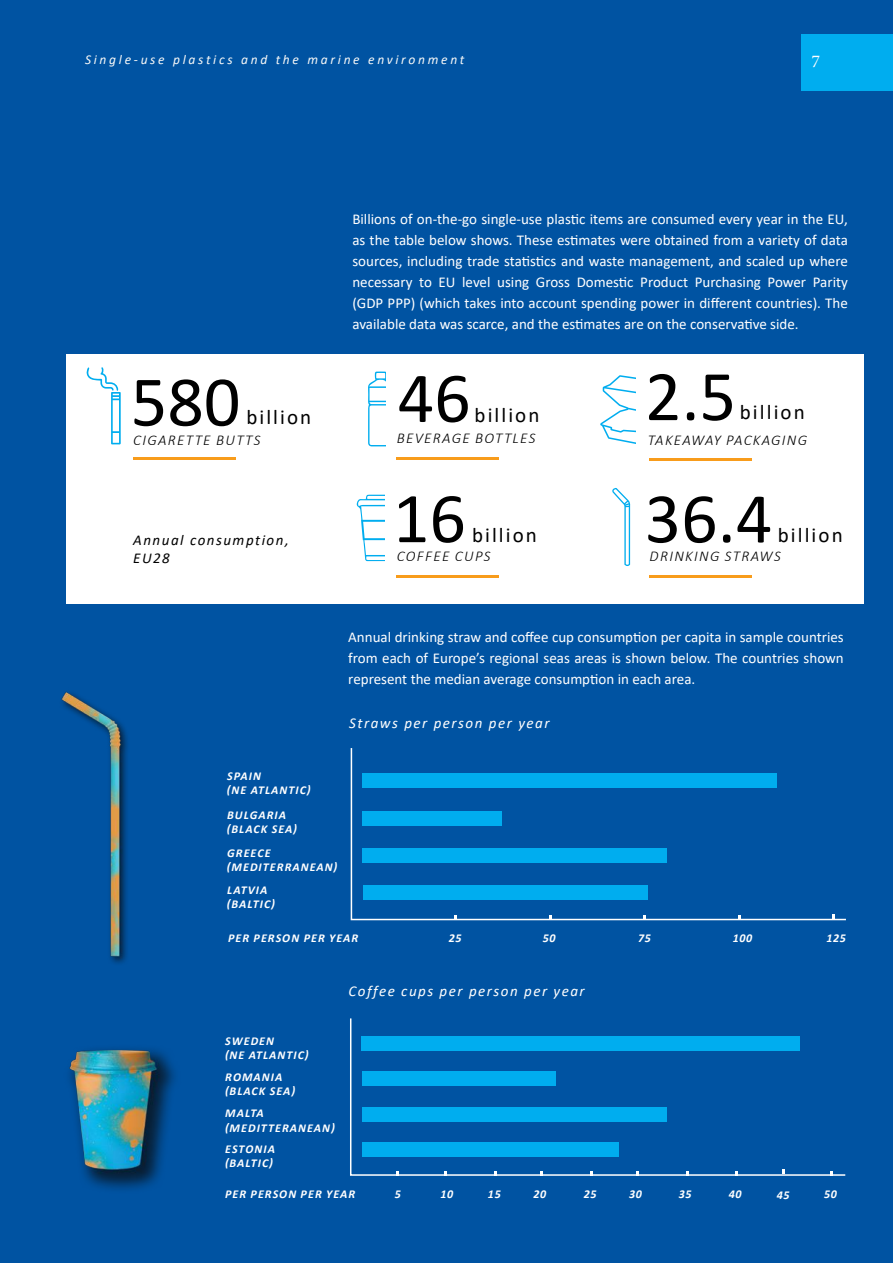
<style>
.page{position:relative;width:893px;height:1263px;background:#0053a2}
.page>*{position:absolute;margin:0;border:0;box-sizing:border-box;transform-origin:0 0}
.t1{font:72px "Calibri";color:#000}
.t2{font:21px "Calibri";letter-spacing:.1em;color:#000}
.t3{font:18px "Minion Pro";color:#fff}
.t4{font:15px/21px "Calibri";color:#fff;text-align:justify}
.t5{font:italic 300 15px "Calibri";letter-spacing:.09em;color:#000}
.t6{font:italic 15px "Calibri";letter-spacing:.1em;color:#fff}
.t7{font:italic 15px/18px "Calibri";letter-spacing:.1em;color:#000}
.t8{font:italic 13.5px "Calibri";letter-spacing:.2em;color:#f7f8f8}
.t9{font:italic 700 12px/14.4px "Calibri";letter-spacing:.09em;color:#fff}
</style>
<div class="page">
<div style="left:801px;top:34px;width:92px;height:56px;background:#00adef"></div>
<div style="left:66px;top:354px;width:797px;height:250px;background:#fff"></div>
<hr style="left:397px;top:457px;width:102px;height:3px;background:#f89c1b">
<hr style="left:649px;top:458px;width:103px;height:3px;background:#f89c1b">
<hr style="left:397px;top:575px;width:102px;height:3px;background:#f89c1b">
<hr style="left:649px;top:575px;width:103px;height:3px;background:#f89c1b">
<svg style="left:368px;top:372px;width:17px;height:74px"></svg>
<svg style="left:86px;top:367px;width:35px;height:77px"></svg>
<svg style="left:612px;top:488px;width:18px;height:78px"></svg>
<svg style="left:600px;top:375px;width:35px;height:69px"></svg>
<svg style="left:356px;top:495px;width:28px;height:66px"></svg>
<svg style="left:350px;top:1018px;width:496px;height:158px"></svg>
<svg style="left:540px;top:1171px;width:3px;height:4px"></svg>
<div style="left:362px;top:1036px;width:438px;height:15px;background:#00adef"></div>
<div style="left:362px;top:1071px;width:193px;height:15px;background:#00adef"></div>
<div style="left:362px;top:1107px;width:305px;height:15px;background:#00adef"></div>
<div style="left:362px;top:1142px;width:257px;height:15px;background:#00adef"></div>
<svg style="left:350px;top:748px;width:496px;height:173px"></svg>
<svg style="left:454px;top:915px;width:3px;height:5px"></svg>
<svg style="left:643px;top:915px;width:3px;height:4px"></svg>
<svg style="left:738px;top:915px;width:3px;height:4px"></svg>
<div style="left:362px;top:773px;width:414px;height:14px;background:#00adef"></div>
<div style="left:362px;top:811px;width:140px;height:15px;background:#00adef"></div>
<div style="left:363px;top:848px;width:304px;height:15px;background:#00adef"></div>
<div style="left:363px;top:885px;width:284px;height:15px;background:#00adef"></div>
<svg style="left:590px;top:1171px;width:3px;height:4px"></svg>
<svg style="left:494px;top:1171px;width:3px;height:4px"></svg>
<svg style="left:686px;top:1171px;width:3px;height:4px"></svg>
<svg style="left:782px;top:1169px;width:3px;height:5px"></svg>
<img style="left:61px;top:691px;width:67px;height:273px">
<img style="left:69px;top:1048px;width:106px;height:142px">
<hr style="left:133px;top:457px;width:103px;height:2px;background:#f89c1b">
<p class="t8" style="left:85px;top:50px;width:381px">Single-use plastics and the marine environment</p>
<p class="t3" style="left:811px;top:49px;width:10px">7</p>
<h1 class="t1" style="left:131px;top:352px;width:111px">580</h1>
<h2 class="t2" style="left:246px;top:403px;width:66px">billion</h2>
<p class="t5" style="left:133px;top:431px;width:129px">CIGARETTE BUTTS</p>
<p class="t7" style="left:133px;top:531px;width:157px">Annual consumption,<br>EU28</p>
<p class="t4" style="left:352px;top:208px;width:497px">Billions of on-the-go single-use plastic items are consumed every year in the EU, as the table below shows. These estimates were obtained from a variety of data sources, including trade statistics and waste management, and scaled up where necessary to EU level using Gross Domestic Product Purchasing Power Parity (GDP PPP) (which takes into account spending power in different countries). The available data was scarce, and the estimates are on the conservative side.</p>
<h1 class="t1" style="left:645px;top:346px;width:93px">2.5</h1>
<h1 class="t1" style="left:398px;top:348px;width:75px">46</h1>
<h2 class="t2" style="left:740px;top:397px;width:66px">billion</h2>
<h2 class="t2" style="left:474px;top:400px;width:66px">billion</h2>
<p class="t5" style="left:397px;top:429px;width:140px">BEVERAGE BOTTLES</p>
<p class="t5" style="left:648px;top:431px;width:161px">TAKEAWAY PACKAGING</p>
<h1 class="t1" style="left:393px;top:468px;width:75px">16</h1>
<h1 class="t1" style="left:645px;top:468px;width:129px">36.4</h1>
<h2 class="t2" style="left:472px;top:520px;width:66px">billion</h2>
<h2 class="t2" style="left:778px;top:520px;width:66px">billion</h2>
<p class="t5" style="left:397px;top:547px;width:95px">COFFEE CUPS</p>
<p class="t5" style="left:650px;top:547px;width:133px">DRINKING STRAWS</p>
<p class="t4" style="left:348px;top:626px;width:497px">Annual drinking straw and coffee cup consumption per capita in sample countries from each of Europe’s regional seas areas is shown below. The countries shown represent the median average consumption in each area.</p>
<p class="t6" style="left:349px;top:712px;width:202px">Straws per person per year</p>
<p class="t9" style="left:227px;top:768px;width:85px">SPAIN<br>(NE ATLANTIC)</p>
<p class="t9" style="left:227px;top:807px;width:72px">BULGARIA (BLACK SEA)</p>
<p class="t9" style="left:227px;top:845px;width:112px">GREECE (MEDITERRANEAN)</p>
<p class="t9" style="left:227px;top:882px;width:49px">LATVIA (BALTIC)</p>
<p class="t9" style="left:228px;top:931px;width:132px">PER PERSON PER YEAR</p>
<p class="t9" style="left:449px;top:931px;width:14px">25</p>
<p class="t9" style="left:543px;top:930px;width:14px">50</p>
<p class="t9" style="left:638px;top:931px;width:14px">75</p>
<p class="t9" style="left:733px;top:931px;width:21px">100</p>
<p class="t9" style="left:826px;top:930px;width:21px">125</p>
<p class="t6" style="left:349px;top:980px;width:238px">Coffee cups per person per year</p>
<p class="t9" style="left:225px;top:1033px;width:85px">SWEDEN<br>(NE ATLANTIC)</p>
<p class="t9" style="left:225px;top:1069px;width:72px">ROMANIA (BLACK SEA)</p>
<p class="t9" style="left:225px;top:1106px;width:111px">MALTA (MEDITTERANEAN)</p>
<p class="t9" style="left:225px;top:1141px;width:51px">ESTONIA (BALTIC)</p>
<p class="t9" style="left:225px;top:1186px;width:132px">PER PERSON PER YEAR</p>
<p class="t9" style="left:395px;top:1186px;width:8px">5</p>
<p class="t9" style="left:440px;top:1186px;width:14px">10</p>
<p class="t9" style="left:488px;top:1187px;width:14px">15</p>
<p class="t9" style="left:533px;top:1187px;width:14px">20</p>
<p class="t9" style="left:584px;top:1187px;width:14px">25</p>
<p class="t9" style="left:629px;top:1186px;width:14px">30</p>
<p class="t9" style="left:679px;top:1186px;width:14px">35</p>
<p class="t9" style="left:729px;top:1187px;width:14px">40</p>
<p class="t9" style="left:777px;top:1187px;width:14px">45</p>
<p class="t9" style="left:824px;top:1186px;width:14px">50</p>
</div>
